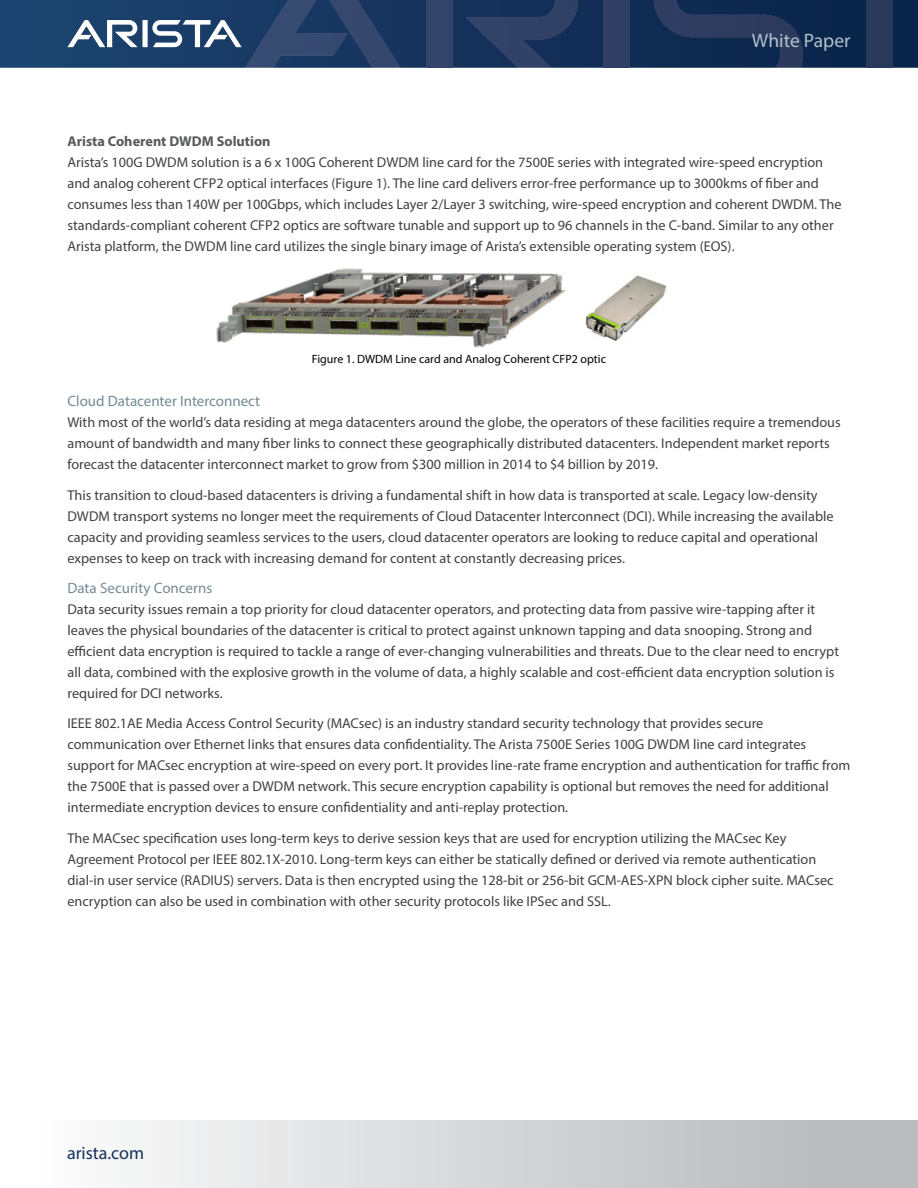
<style>
.page{position:relative;width:918px;height:1188px;background:#fff}
.page>*{position:absolute;margin:0;border:0;box-sizing:border-box;transform-origin:0 0}
.t1{font:19.5px "Myriad Pro";color:#b1c0c9}
.t2{font:18px "Myriad Pro";color:#16325c}
.t3{font:15px "Myriad Pro";color:#748a96}
.t4{font:14.25px/21px "Myriad Pro";color:#414042}
.t5{font:700 14.25px "Myriad Pro";color:#58595b}
.t6{font:12px "Myriad Pro";color:#000}
</style>
<div class="page">
<svg style="left:0;top:0;width:918px;height:68px;background:#13325a"></svg>
<div style="left:426px;top:0;width:26px;height:68px;background:#34446a"></div>
<svg style="left:465px;top:0;width:113px;height:68px;background:#22385f"></svg>
<svg style="left:67px;top:0;width:333px;height:68px;background:#334f75"></svg>
<div style="left:604px;top:0;width:26px;height:68px;background:#2f3f63"></div>
<svg style="left:654px;top:0;width:149px;height:68px;background:#1a3156"></svg>
<div style="left:867px;top:0;width:26px;height:68px;background:#2a385a"></div>
<div style="left:0;top:1120px;width:918px;height:68px;background:linear-gradient(to right,#fff,#b3b5b7)"></div>
<img style="left:217px;top:269px;width:348px;height:78px">
<img style="left:585px;top:275px;width:82px;height:66px">
<h1 class="t1" style="left:752px;top:29px;width:100px">White Paper</h1>
<p class="t5" style="left:68px;top:132px;width:205px">Arista Coherent DWDM Solution</p>
<p class="t4" style="left:68px;top:151px;width:776px">Arista’s 100G DWDM solution is a 6 x 100G Coherent DWDM line card for the 7500E series with integrated wire-speed encryption and analog coherent CFP2 optical interfaces (Figure 1). The line card delivers error-free performance up to 3000kms of fiber and consumes less than 140W per 100Gbps, which includes Layer 2/Layer 3 switching, wire-speed encryption and coherent DWDM. The standards-compliant coherent CFP2 optics are software tunable and support up to 96 channels in the C-band. Similar to any other Arista platform, the DWDM line card utilizes the single binary image of Arista’s extensible operating system (EOS).</p>
<p class="t6" style="left:312px;top:352px;width:296px">Figure 1. DWDM Line card and Analog Coherent CFP2 optic</p>
<p class="t3" style="left:68px;top:392px;width:194px">Cloud Datacenter Interconnect</p>
<p class="t4" style="left:68px;top:412px;width:775px">With most of the world’s data residing at mega datacenters around the globe, the operators of these facilities require a tremendous amount of bandwidth and many fiber links to connect these geographically distributed datacenters. Independent market reports forecast the datacenter interconnect market to grow from $300 million in 2014 to $4 billion by 2019.</p>
<p class="t4" style="left:68px;top:484px;width:768px">This transition to cloud-based datacenters is driving a fundamental shift in how data is transported at scale. Legacy low-density DWDM transport systems no longer meet the requirements of Cloud Datacenter Interconnect (DCI). While increasing the available capacity and providing seamless services to the users, cloud datacenter operators are looking to reduce capital and operational expenses to keep on track with increasing demand for content at constantly decreasing prices.</p>
<p class="t3" style="left:68px;top:579px;width:146px">Data Security Concerns</p>
<p class="t4" style="left:68px;top:598px;width:773px">Data security issues remain a top priority for cloud datacenter operators, and protecting data from passive wire-tapping after it leaves the physical boundaries of the datacenter is critical to protect against unknown tapping and data snooping. Strong and efficient data encryption is required to tackle a range of ever-changing vulnerabilities and threats. Due to the clear need to encrypt all data, combined with the explosive growth in the volume of data, a highly scalable and cost-efficient data encryption solution is required for DCI networks.</p>
<p class="t4" style="left:68px;top:713px;width:785px">IEEE 802.1AE Media Access Control Security (MACsec) is an industry standard security technology that provides secure communication over Ethernet links that ensures data confidentiality. The Arista 7500E Series 100G DWDM line card integrates support for MACsec encryption at wire-speed on every port. It provides line-rate frame encryption and authentication for traffic from the 7500E that is passed over a DWDM network. This secure encryption capability is optional but removes the need for additional intermediate encryption devices to ensure confidentiality and anti-replay protection.</p>
<p class="t4" style="left:68px;top:827px;width:768px">The MACsec specification uses long-term keys to derive session keys that are used for encryption utilizing the MACsec Key Agreement Protocol per IEEE 802.1X-2010. Long-term keys can either be statically defined or derived via remote authentication dial-in user service (RADIUS) servers. Data is then encrypted using the 128-bit or 256-bit GCM-AES-XPN block cipher suite. MACsec encryption can also be used in combination with other security protocols like IPSec and SSL.</p>
<p class="t2" style="left:67px;top:1142px;width:79px">arista.com</p>
</div>
